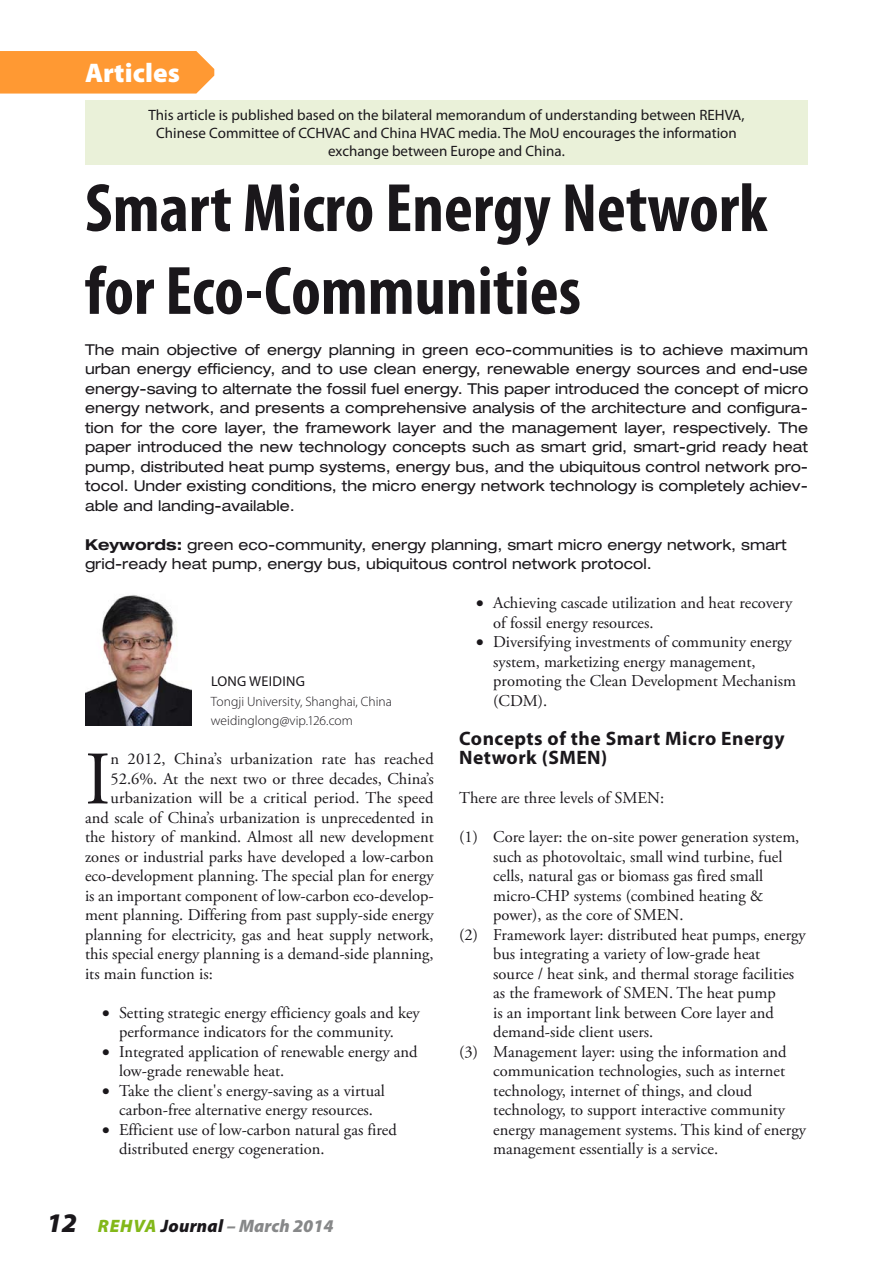
<style>
.page{position:relative;width:893px;height:1263px;background:#fff}
.page>*{position:absolute;margin:0;border:0;box-sizing:border-box;transform-origin:0 0}
.t1{font:75.3px "Adobe Garamond Pro";color:#1a171b}
.t2{font:700 condensed 69px/82.8px "Myriad Pro";color:#1a171b}
.t3{font:900 27px "Myriad Pro";letter-spacing:.005em;color:#fff}
.t4{font:700 19.5px/19.5px "Myriad Pro";letter-spacing:.025em;color:#1a171b}
.t5{font:italic 900 18px "Myriad Pro";letter-spacing:.015em;color:#878889}
.t6{font:16.5px/19.5px "Adobe Garamond Pro";color:#1a171b}
.t7{font:expanded 15px/19.5px "Helvetica Neue LT Std";color:#1a171b;text-align:justify}
.t8{font:15px/18px "Myriad Pro";color:#1a171b;text-align:center}
.t9{font:14.25px "Myriad Pro";letter-spacing:.02em;color:#1a171b}
.t10{font:300 13.5px/19.5px "Myriad Pro";color:#1a171b}
.s1{font-weight:700}
.s2{font-size:27px;color:#1a171b}
.s3{color:#83b819}
.s4{color:#1a171b}
</style>
<div class="page">
<img style="left:85px;top:595px;width:106px;height:130px">
<div style="left:85px;top:101px;width:723px;height:64px;background:#eaf1d9"></div>
<div style="left:0;top:51px;width:214px;height:43px;background:#f93"></div>
<h3 class="t3" style="left:85px;top:54px;width:96px">Articles</h3>
<p class="t8" style="left:148px;top:106px;width:597px">This article is published based on the bilateral memorandum of understanding between REHVA,<br>Chinese Committee of CCHVAC and China HVAC media. The MoU encourages the information exchange between Europe and China.</p>
<h2 class="t2" style="left:85px;top:165px;width:684px">Smart Micro Energy Network for Eco-Communities</h2>
<p class="t7" style="left:85px;top:339px;width:725px">The main objective of energy planning in green eco-communities is to achieve maximum urban energy efficiency, and to use clean energy, renewable energy sources and end-use energy-saving to alternate the fossil fuel energy. This paper introduced the concept of micro energy network, and presents a comprehensive analysis of the architecture and configura&shy;tion for the core layer, the framework layer and the management layer, respectively. The paper introduced the new technology concepts such as smart grid, smart-grid ready heat pump, distributed heat pump systems, energy bus, and the ubiquitous control network pro&shy;tocol. Under existing conditions, the micro energy network technology is completely achiev&shy;able and landing-available.</p>
<p class="t7" style="left:85px;top:534px;width:703px"><span class="s1">Keywords:</span> green eco-community, energy planning, smart micro energy network, smart grid-ready heat pump, energy bus, ubiquitous control network protocol.</p>
<p class="t9" style="left:211px;top:673px;width:95px">Long Weiding</p>
<p class="t10" style="left:211px;top:691px;width:182px">Tongji University, Shanghai, China weidinglong@vip.126.com</p>
<h1 class="t1" style="left:85px;top:734px;width:27px">I</h1>
<p class="t6" style="left:110px;top:750px;width:325px">n 2012, China’s urbanization rate has reached</p>
<p class="t6" style="left:110px;top:769px;width:325px">52.6%. At the next two or three decades, China’s</p>
<p class="t6" style="left:110px;top:789px;width:325px">urbanization will be a critical period. The speed</p>
<p class="t6" style="left:85px;top:808px;width:350px">and scale of China’s urbanization is unprecedented in</p>
<p class="t6" style="left:85px;top:828px;width:350px">the history of mankind. Almost all new development</p>
<p class="t6" style="left:85px;top:847px;width:350px">zones or industrial parks have developed a low-carbon</p>
<p class="t6" style="left:85px;top:867px;width:350px">eco-development planning. The special plan for energy</p>
<p class="t6" style="left:85px;top:886px;width:350px">is an important component of low-carbon eco-develop-</p>
<p class="t6" style="left:85px;top:906px;width:350px">ment planning. Differing from past supply-side energy</p>
<p class="t6" style="left:85px;top:925px;width:350px">planning for electricity, gas and heat supply network,</p>
<p class="t6" style="left:85px;top:945px;width:350px">this special energy planning is a demand-side planning,</p>
<p class="t6" style="left:85px;top:964px;width:129px">its main function is:</p>
<p class="t6" style="left:102px;top:1003px;width:319px;text-align:center">• Setting strategic energy efficiency goals and key performance indicators for the community.</p>
<p class="t6" style="left:119px;top:1042px;width:300px;text-indent:-17px">• Integrated application of renewable energy and low-grade renewable heat.</p>
<p class="t6" style="left:102px;top:1081px;width:284px;text-align:center">• Take the client's energy-saving as a virtual carbon-free alternative energy resources.</p>
<p class="t6" style="left:119px;top:1120px;width:279px;text-indent:-17px">• Efficient use of low-carbon natural gas fired distributed energy cogeneration.</p>
<p class="t5" style="left:47px;top:1214px;width:288px"><span class="s2">12</span> <span class="s3">REHVA</span> <span class="s4">Journal</span> – March 2014</p>
<p class="t6" style="left:493px;top:594px;width:300px;text-indent:-17px">• Achieving cascade utilization and heat recovery of fossil energy resources.</p>
<p class="t6" style="left:493px;top:633px;width:304px;text-indent:-17px">• Diversifying investments of community energy system, marketizing energy management, promoting the Clean Development Mechanism (CDM).</p>
<p class="t4" style="left:459px;top:728px;width:327px">Concepts of the Smart Micro Energy<br>Network (SMEN)</p>
<p class="t6" style="left:459px;top:789px;width:207px">There are three levels of SMEN:</p>
<p class="t6" style="left:459px;top:828px;width:342px">(1) Core layer: the on-site power generation system,</p>
<p class="t6" style="left:493px;top:847px;width:291px">such as photovoltaic, small wind turbine, fuel</p>
<p class="t6" style="left:493px;top:867px;width:272px">cells, natural gas or biomass gas fired small</p>
<p class="t6" style="left:493px;top:886px;width:272px">micro-CHP systems (combined heating &amp;</p>
<p class="t6" style="left:493px;top:906px;width:192px">power), as the core of SMEN.</p>
<p class="t6" style="left:459px;top:925px;width:348px">(2) Framework layer: distributed heat pumps, energy</p>
<p class="t6" style="left:493px;top:945px;width:269px">bus integrating a variety of low-grade heat</p>
<p class="t6" style="left:493px;top:964px;width:302px">source / heat sink, and thermal storage facilities</p>
<p class="t6" style="left:493px;top:984px;width:284px">as the framework of SMEN. The heat pump</p>
<p class="t6" style="left:493px;top:1003px;width:282px">is an important link between Core layer and</p>
<p class="t6" style="left:493px;top:1023px;width:162px">demand-side client users.</p>
<p class="t6" style="left:459px;top:1042px;width:329px">(3) Management layer: using the information and</p>
<p class="t6" style="left:493px;top:1062px;width:293px">communication technologies, such as internet</p>
<p class="t6" style="left:493px;top:1081px;width:261px">technology, internet of things, and cloud</p>
<p class="t6" style="left:493px;top:1101px;width:293px">technology, to support interactive community</p>
<p class="t6" style="left:493px;top:1120px;width:314px">energy management systems. This kind of energy</p>
<p class="t6" style="left:493px;top:1140px;width:226px">management essentially is a service.</p>
</div>
